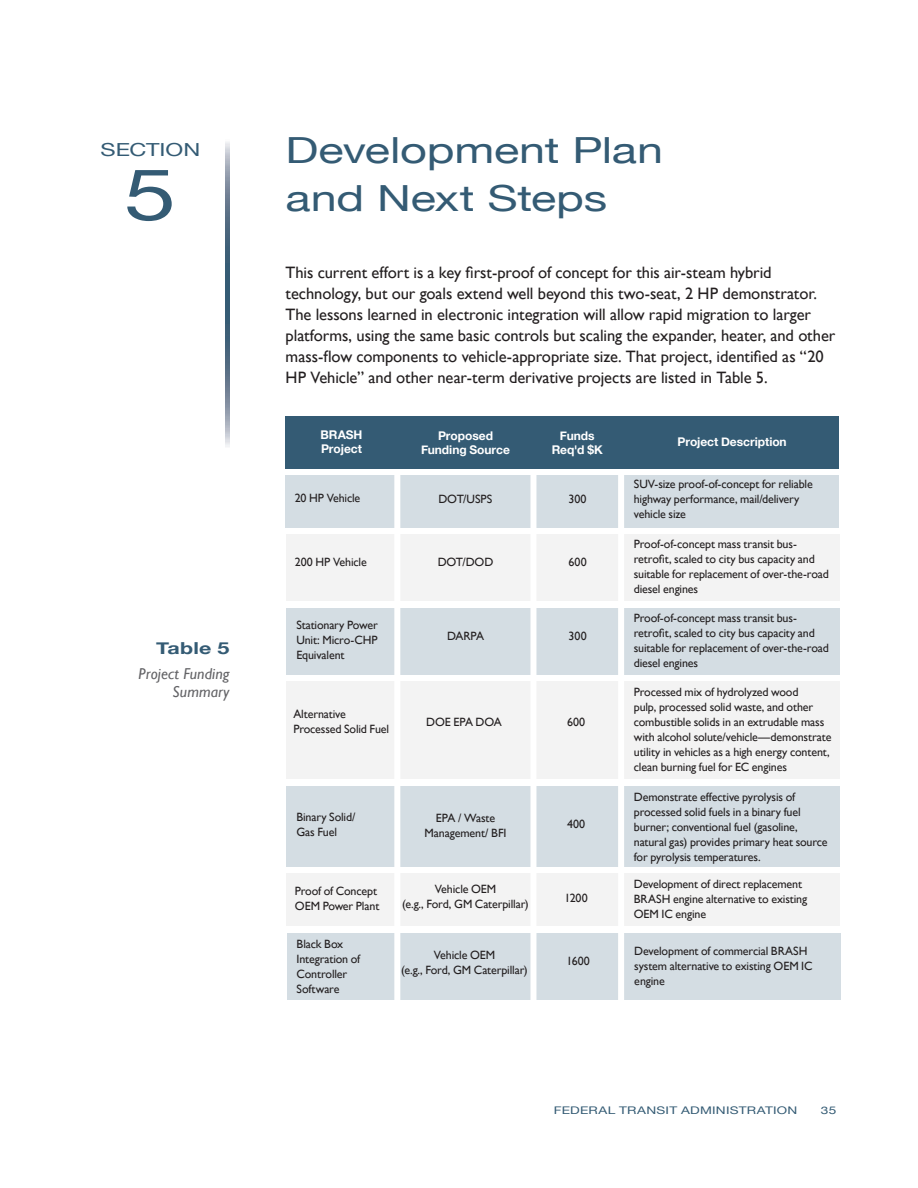
<style>
.page{position:relative;width:918px;height:1188px;background:#fff}
.page>*{position:absolute;margin:0;border:0;box-sizing:border-box;transform-origin:0 0}
.t1{font:72px "Helvetica Neue";color:#345b74;scale:1.3 1}
.t2{font:36px "Helvetica Neue";letter-spacing:-.005em;color:#345b74;scale:1.3 1}
.t3{font:18px "Helvetica Neue";letter-spacing:-.005em;color:#345b74;scale:1.3 1}
.t4{font:16.5px/21px "Gill Sans";letter-spacing:-.005em;color:#231f20}
.t5{font:700 16.5px "Helvetica Neue";letter-spacing:.01em;color:#345b74;scale:1.3 1}
.t6{font:italic 15.75px "Gill Sans";letter-spacing:.005em;color:#636366}
.t7{font:12px/15px "Gill Sans";letter-spacing:-.015em;color:#231f20}
.t8{font:700 12px/14.1px "Helvetica Neue";letter-spacing:-.005em;color:#fff;text-align:center}
.t9{font:10.5px "Helvetica Neue";letter-spacing:.02em;color:#345b74;scale:1.3 1}
</style>
<div class="page">
<div style="left:287px;top:933px;width:554px;height:67px;background:#d4dde3"></div>
<div style="left:287px;top:874px;width:553px;height:52px;background:#f3f3f3"></div>
<svg style="left:225px;top:142px;width:4px;height:305px"></svg>
<div style="left:286px;top:475px;width:553px;height:52px;background:#d4dde3"></div>
<div style="left:287px;top:534px;width:553px;height:67px;background:#f3f3f3"></div>
<div style="left:287px;top:608px;width:553px;height:66px;background:#d4dde3"></div>
<div style="left:287px;top:681px;width:553px;height:98px;background:#f3f3f3"></div>
<div style="left:287px;top:786px;width:553px;height:80px;background:#d4dde3"></div>
<div style="left:394px;top:417px;width:6px;height:587px;background:#fff"></div>
<div style="left:530px;top:416px;width:6px;height:588px;background:#fff"></div>
<div style="left:618px;top:416px;width:6px;height:588px;background:#fff"></div>
<div style="left:286px;top:416px;width:553px;height:52px;background:#345b74"></div>
<p class="t3" style="left:101px;top:134px;width:78px">SECTION</p>
<h1 class="t2" style="left:286px;top:120px;width:292px">Development Plan</h1>
<h1 class="t1" style="left:124px;top:133px;width:42px">5</h1>
<h1 class="t2" style="left:286px;top:167px;width:249px">and Next Steps</h1>
<p class="t4" style="left:286px;top:262px;width:488px">This current effort is a key first-proof of concept for this air-steam hybrid</p>
<p class="t4" style="left:286px;top:283px;width:551px">technology, but our goals extend well beyond this two-seat, 2 HP demonstrator.<br>The lessons learned in electronic integration will allow rapid migration to larger platforms, using the same basic controls but scaling the expander, heater, and other</p>
<p class="t4" style="left:286px;top:346px;width:540px">mass-flow components to vehicle-appropriate size. That project, identified as “20</p>
<p class="t4" style="left:286px;top:367px;width:484px">HP Vehicle” and other near-term derivative projects are listed in Table 5.</p>
<p class="t5" style="left:156px;top:633px;width:58px">Table 5</p>
<p class="t6" style="left:139px;top:664px;width:92px">Project Funding</p>
<p class="t6" style="left:173px;top:683px;width:58px">Summary</p>
<p class="t8" style="left:321px;top:427px;width:43px;text-align:left">BRASH<br>Project</p>
<p class="t8" style="left:421px;top:428px;width:91px">Proposed<br>Funding Source</p>
<p class="t8" style="left:552px;top:428px;width:53px">Funds<br>Req'd $K</p>
<p class="t8" style="left:677px;top:435px;width:111px">Project Description</p>
<p class="t7" style="left:634px;top:477px;width:180px">SUV-size proof-of-concept for reliable</p>
<p class="t7" style="left:295px;top:491px;width:67px">20 HP Vehicle</p>
<p class="t7" style="left:438px;top:491px;width:55px">DOT/USPS</p>
<p class="t7" style="left:568px;top:491px;width:20px">300</p>
<p class="t7" style="left:634px;top:492px;width:167px">highway performance, mail/delivery</p>
<p class="t7" style="left:634px;top:507px;width:54px">vehicle size</p>
<p class="t7" style="left:634px;top:537px;width:164px">Proof-of-concept mass transit bus-</p>
<p class="t7" style="left:295px;top:555px;width:73px">200 HP Vehicle</p>
<p class="t7" style="left:438px;top:555px;width:57px">DOT/DOD</p>
<p class="t7" style="left:569px;top:555px;width:20px">600</p>
<p class="t7" style="left:634px;top:552px;width:196px">retrofit, scaled to city bus capacity and suitable for replacement of over-the-road</p>
<p class="t7" style="left:634px;top:582px;width:66px">diesel engines</p>
<p class="t7" style="left:296px;top:618px;width:83px;text-align:justify">Stationary Power Unit: Micro-CHP Equivalent</p>
<p class="t7" style="left:447px;top:629px;width:39px">DARPA</p>
<p class="t7" style="left:569px;top:629px;width:20px">300</p>
<p class="t7" style="left:293px;top:706px;width:97px">Alternative<br>Processed Solid Fuel</p>
<p class="t7" style="left:426px;top:714px;width:77px">DOE EPA DOA</p>
<p class="t7" style="left:567px;top:714px;width:20px">600</p>
<p class="t7" style="left:634px;top:611px;width:196px">Proof-of-concept mass transit bus&shy;retrofit, scaled to city bus capacity and suitable for replacement of over-the-road diesel engines</p>
<p class="t7" style="left:634px;top:684px;width:199px">Processed mix of hydrolyzed wood<br>pulp, processed solid waste, and other combustible solids in an extrudable mass with alcohol solute/vehicle—demonstrate</p>
<p class="t7" style="left:634px;top:744px;width:197px">utility in vehicles as a high energy content,</p>
<p class="t7" style="left:634px;top:759px;width:155px">clean burning fuel for EC engines</p>
<p class="t7" style="left:634px;top:789px;width:163px">Demonstrate effective pyrolysis of</p>
<p class="t7" style="left:296px;top:810px;width:61px">Binary Solid/<br>Gas Fuel</p>
<p class="t7" style="left:425px;top:810px;width:84px;text-align:center">EPA / Waste<br>Management/ BFI</p>
<p class="t7" style="left:567px;top:816px;width:20px">400</p>
<p class="t7" style="left:634px;top:804px;width:195px">processed solid fuels in a binary fuel burner; conventional fuel (gasoline, natural gas) provides primary heat source</p>
<p class="t7" style="left:634px;top:849px;width:128px">for pyrolysis temperatures.</p>
<p class="t7" style="left:295px;top:884px;width:86px">Proof of Concept<br>OEM Power Plant</p>
<p class="t7" style="left:402px;top:881px;width:128px;text-align:center">Vehicle OEM<br>(e.g., Ford, GM Caterpillar)</p>
<p class="t7" style="left:565px;top:890px;width:25px">1200</p>
<p class="t7" style="left:634px;top:877px;width:175px">Development of direct replacement<br>BRASH engine alternative to existing<br>OEM IC engine</p>
<p class="t7" style="left:297px;top:937px;width:65px">Black Box<br>Integration of<br>Controller<br>Software</p>
<p class="t7" style="left:401px;top:948px;width:128px;text-align:center">Vehicle OEM<br>(e.g., Ford, GM Caterpillar)</p>
<p class="t7" style="left:567px;top:954px;width:25px">1600</p>
<p class="t7" style="left:634px;top:943px;width:180px">Development of commercial BRASH system alternative to existing OEM IC engine</p>
<p class="t9" style="left:554px;top:1102px;width:189px">FEDERAL TRANSIT ADMINISTRATION</p>
<p class="t9" style="left:821px;top:1102px;width:13px">35</p>
</div>
